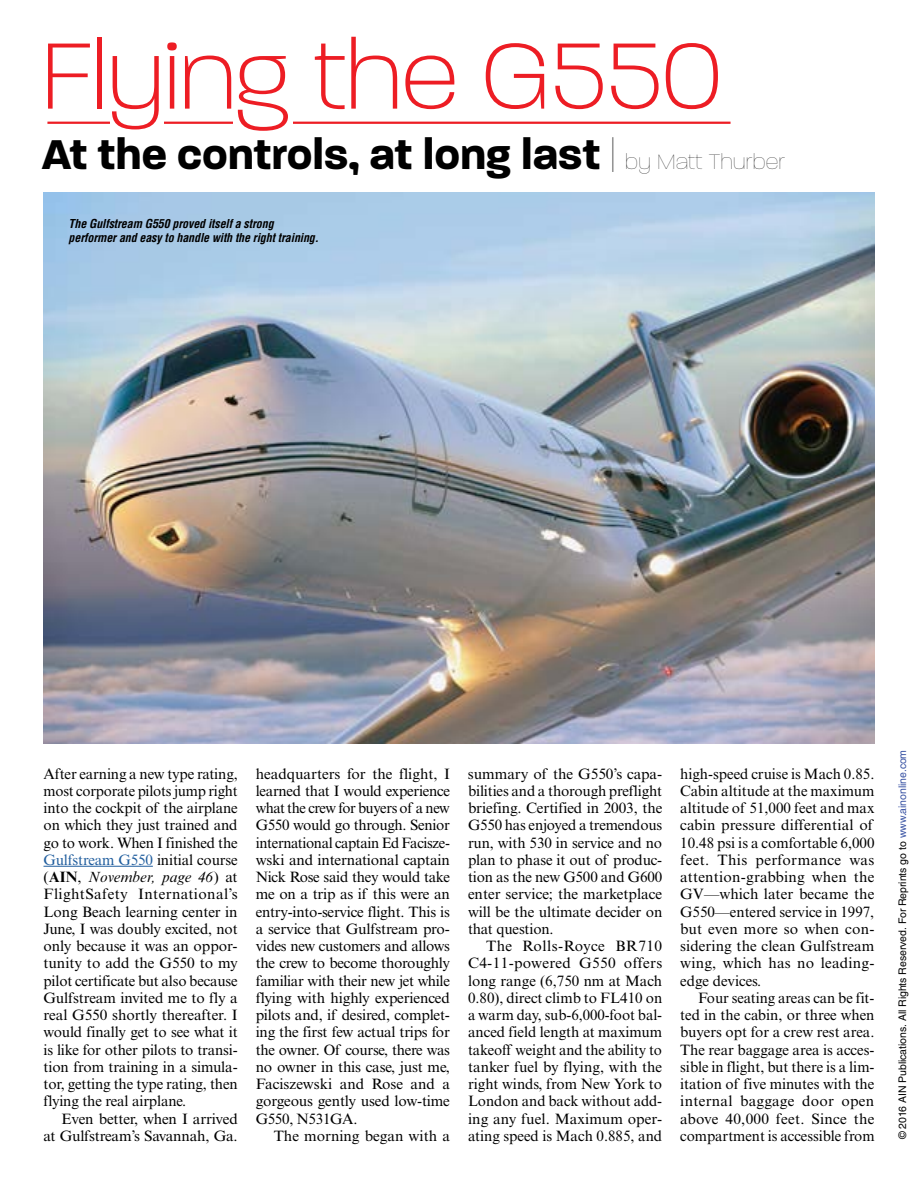
<style>
.page{position:relative;width:918px;height:1188px;background:#fff}
.page>*{position:absolute;margin:0;border:0;box-sizing:border-box;transform-origin:0 0}
.t1{font:200 101.7px "Paralucent";letter-spacing:.01em;color:#ed1d24}
.t2{font:700 45px "Paralucent";color:#000}
.t3{font:15px/17.2px "Times New Roman MT Std";letter-spacing:-.005em;color:#000;text-align:justify}
.t4{font:italic 700 condensed 12px/14.4px "Helvetica LT Std";letter-spacing:-.01em;color:#000}
.t5{font:10.5px "Helvetica LT Std";letter-spacing:-.005em;color:#000}
.s1{font-weight:100}
.s2{font-weight:100;font-size:22.5px}
.s3{color:#215e9e}
.s4{font-weight:700}
.s5{font-style:italic}
.s6{color:#3953a4}
</style>
<div class="page">
<hr style="left:44px;top:866px;width:109px;height:1px;background:#215e9e">
<hr style="left:47px;top:122px;width:684px;height:2px;background:#ed1d24">
<hr style="left:110px;top:120px;width:54px;height:4px;background:#fff">
<hr style="left:233px;top:120px;width:60px;height:4px;background:#fff">
<img style="left:44px;top:193px;width:830px;height:551px">
<h1 class="t1" style="left:42px;top:18px;width:681px">Flying the G550</h1>
<h2 class="t2" style="left:42px;top:127px;width:745px">At the controls, at long last <span class="s1">|</span> <span class="s2">by Matt Thurber</span></h2>
<p class="t4" style="left:69px;top:216px;width:252px">The Gulfstream G550 proved itself a strong performer and easy to handle with the right training.</p>
<p class="t3" style="left:44px;top:765px;width:196px">After earning a new type rating, most corporate pilots jump right into the cockpit of the airplane on which they just trained and go to work. When I finished the <span class="s3">Gulfstream G550</span> initial course (<span class="s4">AIN</span>, <span class="s5">November, page 46</span>) at FlightSafety International’s Long Beach learning center in June, I was doubly excited, not only because it was an oppor&shy;tunity to add the G550 to my pilot certificate but also because Gulfstream invited me to fly a real G550 shortly thereafter. I would finally get to see what it is like for other pilots to transi&shy;tion from training in a simula&shy;tor, getting the type rating, then flying the real airplane.</p>
<p class="t3" style="left:44px;top:1110px;width:196px;text-align:right">Even better, when I arrived<br>at Gulfstream’s Savannah, Ga.</p>
<p class="t3" style="left:256px;top:765px;width:196px">headquarters for the flight, I learned that I would experience what the crew for buyers of a new G550 would go through. Senior international captain Ed Facisze&shy;wski and international captain Nick Rose said they would take me on a trip as if this were an entry-into-service flight. This is a service that Gulfstream pro&shy;vides new customers and allows the crew to become thoroughly familiar with their new jet while flying with highly experienced pilots and, if desired, complet&shy;ing the first few actual trips for the owner. Of course, there was no owner in this case, just me, Faciszewski and Rose and a gorgeous gently used low-time G550, N531GA.</p>
<p class="t3" style="left:274px;top:1127px;width:178px">The morning began with a</p>
<p class="t3" style="left:468px;top:765px;width:196px">summary of the G550’s capa&shy;bilities and a thorough preflight briefing. Certified in 2003, the G550 has enjoyed a tremendous run, with 530 in service and no plan to phase it out of produc&shy;tion as the new G500 and G600 enter service; the marketplace will be the ultimate decider on that question.</p>
<p class="t3" style="left:468px;top:937px;width:196px;text-indent:18px">The Rolls-Royce BR710<br>C4-11-powered G550 offers long range (6,750 nm at Mach 0.80), direct climb to FL410 on a warm day, sub-6,000-foot bal&shy;anced field length at maximum takeoff weight and the ability to tanker fuel by flying, with the right winds, from New York to London and back without add&shy;ing any fuel. Maximum oper&shy;ating speed is Mach 0.885, and</p>
<p class="t3" style="left:680px;top:765px;width:196px">high-speed cruise is Mach 0.85.<br>Cabin altitude at the maximum altitude of 51,000 feet and max cabin pressure differential of 10.48 psi is a comfortable 6,000 feet. This performance was attention-grabbing when the GV—which later became the G550—entered service in 1997, but even more so when con&shy;sidering the clean Gulfstream wing, which has no leading&shy;edge devices.</p>
<p class="t3" style="left:680px;top:989px;width:196px;text-indent:18px">Four seating areas can be fit&shy;ted in the cabin, or three when buyers opt for a crew rest area.<br>The rear baggage area is acces&shy;sible in flight, but there is a lim&shy;itation of five minutes with the internal baggage door open above 40,000 feet. Since the compartment is accessible from</p>
<p class="t5" style="left:896px;top:1139px;width:391px;rotate:-90deg">© 2016 AIN Publications. All Rights Reserved. For Reprints go to <span class="s6">www.ainonline.com</span></p>
</div>
